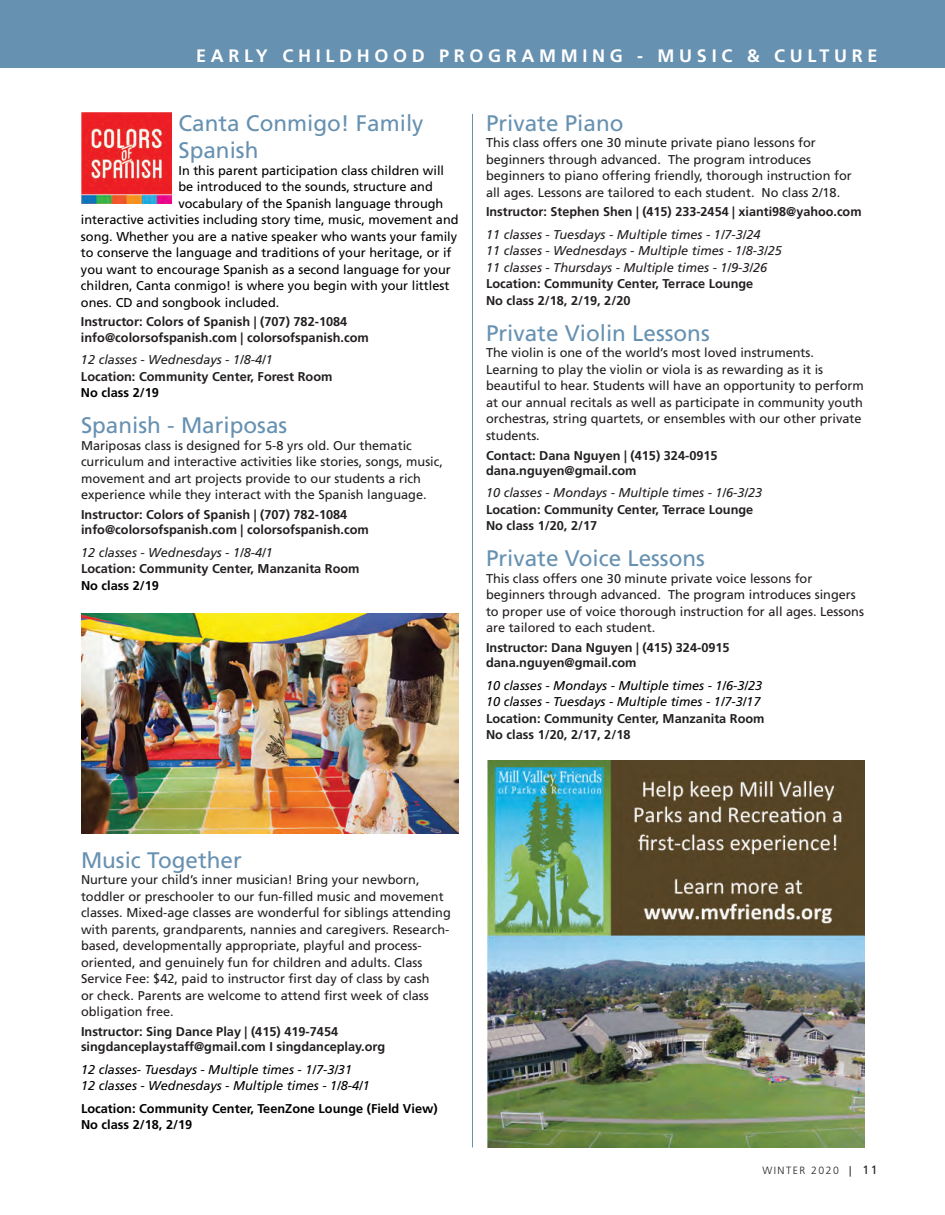
<style>
.page{position:relative;width:945px;height:1215px;background:#fff}
.page>*{position:absolute;margin:0;border:0;box-sizing:border-box;transform-origin:0 0}
.t1{font:22.5px/27px "Frutiger LT Std";color:#6791b1}
.t2{font:700 18px "Frutiger LT Std";letter-spacing:.26em;color:#fff}
.t3{font:12.75px/16.5px "Frutiger LT Std";color:#231f20}
.t4{font:700 12.75px/15.3px "Frutiger LT Std";color:#231f20}
.t5{font:12.75px "Frutiger LT Std";color:#000}
.t6{font:italic 12.75px/16.5px "Frutiger LT Std";color:#231f20}
.t7{font:italic 12.75px/16.5px "Frutiger LT Std";color:#000}
.t8{font:700 12.75px/16.5px "Frutiger LT Std";color:#000}
.t9{font:300 10.5px "Frutiger LT Std";letter-spacing:.14em;color:#231f20}
.s1{font-weight:400}
.s2{font-weight:400;font-size:12px}
</style>
<div class="page">
<div style="left:0;top:0;width:945px;height:68px;background:#6791b1"></div>
<hr style="left:472px;top:114px;width:1px;height:1034px;background:#6791b1">
<img style="left:81px;top:113px;width:91px;height:90px">
<img style="left:487px;top:761px;width:377px;height:387px">
<img style="left:81px;top:614px;width:378px;height:220px">
<h2 class="t2" style="left:196px;top:45px;width:683px">EARLY CHILDHOOD PROGRAMMING - MUSIC &amp; CULTURE</h2>
<h1 class="t1" style="left:178px;top:110px;width:247px">Canta Conmigo! Family<br>Spanish</h1>
<p class="t5" style="left:178px;top:163px;width:267px">In this parent participation class children will</p>
<p class="t5" style="left:178px;top:179px;width:256px">be introduced to the sounds, structure and</p>
<p class="t5" style="left:178px;top:196px;width:266px">vocabulary of the Spanish language through</p>
<p class="t5" style="left:81px;top:212px;width:379px">interactive activities including story time, music, movement and</p>
<p class="t5" style="left:81px;top:229px;width:378px">song. Whether you are a native speaker who wants your family</p>
<p class="t5" style="left:81px;top:245px;width:372px">to conserve the language and traditions of your heritage, or if</p>
<p class="t5" style="left:81px;top:262px;width:371px">you want to encourage Spanish as a second language for your</p>
<p class="t5" style="left:81px;top:278px;width:370px">children, Canta conmigo! is where you begin with your littlest</p>
<p class="t5" style="left:81px;top:295px;width:200px">ones. CD and songbook included.</p>
<p class="t4" style="left:81px;top:314px;width:289px">Instructor: Colors of Spanish | (707) 782-1084 info@colorsofspanish.com | colorsofspanish.com</p>
<p class="t6" style="left:81px;top:352px;width:193px">12 classes - Wednesdays - 1/8-4/1</p>
<p class="t4" style="left:81px;top:369px;width:253px">Location: Community Center, Forest Room</p>
<p class="t8" style="left:81px;top:385px;width:79px">No class 2/19</p>
<h1 class="t1" style="left:81px;top:412px;width:208px">Spanish - Mariposas</h1>
<p class="t3" style="left:81px;top:437px;width:364px">Mariposas class is designed for 5-8 yrs old. Our thematic curriculum and interactive activities like stories, songs, music, movement and art projects provide to our students a rich experience while they interact with the Spanish language.</p>
<p class="t4" style="left:81px;top:507px;width:289px">Instructor: Colors of Spanish | (707) 782-1084 info@colorsofspanish.com | colorsofspanish.com</p>
<p class="t6" style="left:81px;top:544px;width:193px">12 classes - Wednesdays - 1/8-4/1</p>
<p class="t4" style="left:81px;top:561px;width:280px">Location: Community Center, Manzanita Room</p>
<p class="t8" style="left:81px;top:577px;width:79px">No class 2/19</p>
<h1 class="t1" style="left:486px;top:110px;width:139px">Private Piano</h1>
<p class="t3" style="left:486px;top:135px;width:367px">This class offers one 30 minute private piano lessons for beginners through advanced. The program introduces beginners to piano offering friendly, thorough instruction for all ages. Lessons are tailored to each student. No class 2/18.</p>
<p class="t4" style="left:486px;top:204px;width:377px">Instructor: Stephen Shen | (415) 233-2454 | xianti98@yahoo.com</p>
<p class="t6" style="left:486px;top:226px;width:297px">11 classes - Tuesdays - Multiple times - 1/7-3/24<br>11 classes - Wednesdays - Multiple times - 1/8-3/25<br>11 classes - Thursdays - Multiple times - 1/9-3/26</p>
<p class="t4" style="left:486px;top:276px;width:269px;line-height:16.5px">Location: Community Center, Terrace Lounge<br>No class 2/18, 2/19, 2/20</p>
<h1 class="t1" style="left:486px;top:320px;width:225px">Private Violin Lessons</h1>
<p class="t3" style="left:486px;top:345px;width:379px">The violin is one of the world’s most loved instruments.<br>Learning to play the violin or viola is as rewarding as it is beautiful to hear. Students will have an opportunity to perform at our annual recitals as well as participate in community youth orchestras, string quartets, or ensembles with our other private students.</p>
<p class="t4" style="left:486px;top:448px;width:233px">Contact: Dana Nguyen | (415) 324-0915 dana.nguyen@gmail.com</p>
<p class="t6" style="left:486px;top:485px;width:278px">10 classes - Mondays - Multiple times - 1/6-3/23</p>
<p class="t4" style="left:486px;top:501px;width:269px;line-height:16.5px">Location: Community Center, Terrace Lounge<br>No class 1/20, 2/17</p>
<h1 class="t1" style="left:486px;top:545px;width:220px">Private Voice Lessons</h1>
<p class="t3" style="left:486px;top:570px;width:380px">This class offers one 30 minute private voice lessons for beginners through advanced. The program introduces singers to proper use of voice thorough instruction for all ages. Lessons are tailored to each student.</p>
<p class="t4" style="left:486px;top:640px;width:245px">Instructor: Dana Nguyen | (415) 324-0915 dana.nguyen@gmail.com</p>
<p class="t7" style="left:486px;top:677px;width:278px">10 classes - Mondays - Multiple times - 1/6-3/23<br>10 classes - Tuesdays - Multiple times - 1/7-3/17</p>
<p class="t4" style="left:486px;top:710px;width:280px;line-height:16.5px">Location: Community Center, Manzanita Room<br>No class 1/20, 2/17, 2/18</p>
<h1 class="t1" style="left:81px;top:847px;width:162px">Music Together</h1>
<p class="t3" style="left:81px;top:872px;width:371px">Nurture your child’s inner musician! Bring your newborn, toddler or preschooler to our fun-filled music and movement classes. Mixed-age classes are wonderful for siblings attending with parents, grandparents, nannies and caregivers. Research&shy;based, developmentally appropriate, playful and process&shy;oriented, and genuinely fun for children and adults. Class Service Fee: $42, paid to instructor first day of class by cash<br>or check. Parents are welcome to attend first week of class obligation free.</p>
<p class="t4" style="left:81px;top:1024px;width:306px">Instructor: Sing Dance Play | (415) 419-7454 singdanceplaystaff@gmail.com I singdanceplay.org</p>
<p class="t7" style="left:81px;top:1061px;width:290px">12 classes- Tuesdays - Multiple times - 1/7-3/31<br>12 classes - Wednesdays - Multiple times - 1/8-4/1</p>
<p class="t8" style="left:81px;top:1100px;width:358px">Location: Community Center, TeenZone Lounge (Field View)<br>No class 2/18, 2/19</p>
<p class="t9" style="left:762px;top:1164px;width:117px">WINTER 2020 <span class="s1">|</span> <span class="s2">11</span></p>
</div>
